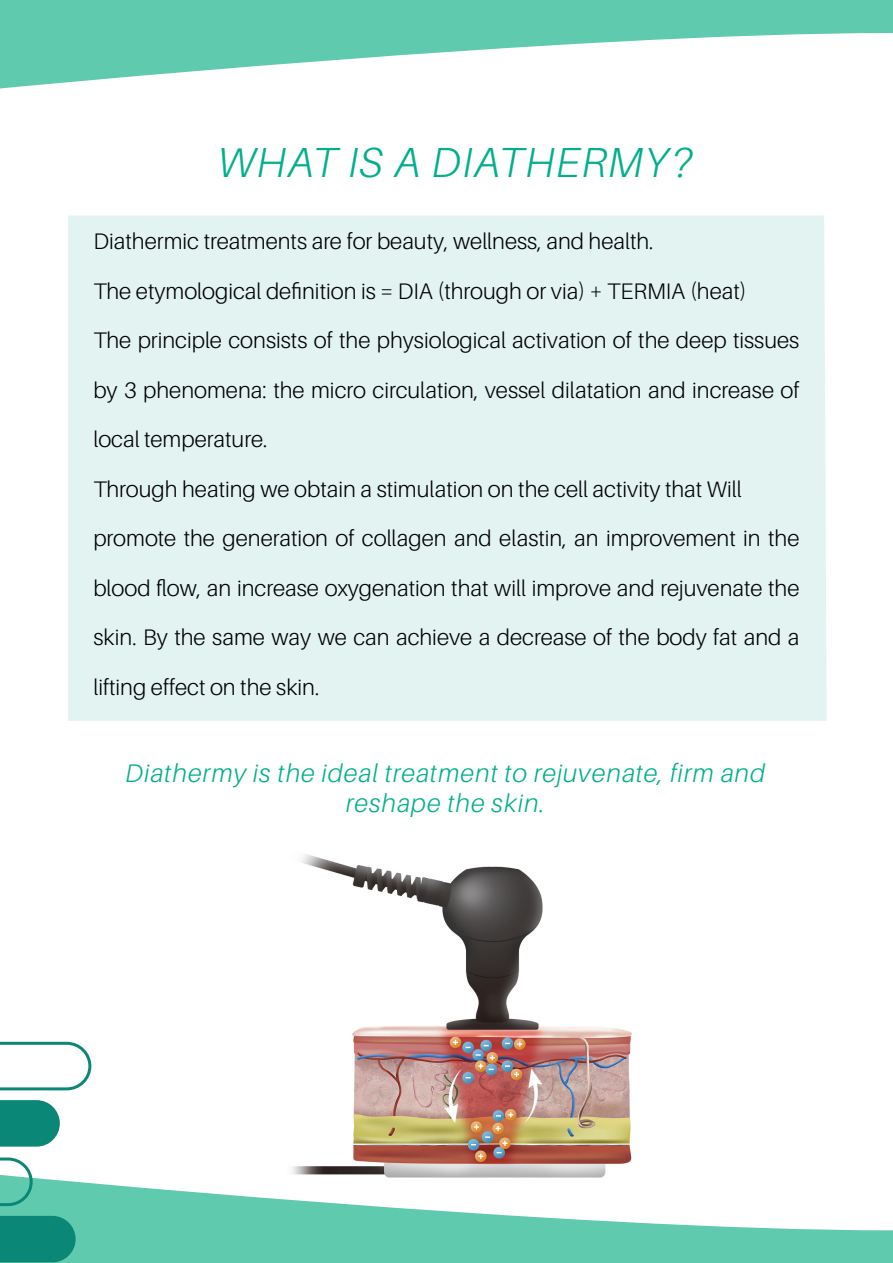
<style>
.page{position:relative;width:893px;height:1263px;background:#fff}
.page>*{position:absolute;margin:0;border:0;box-sizing:border-box;transform-origin:0 0}
.t1{font:italic 300 42px "Aileron";letter-spacing:.04em;color:#00af8c}
.t2{font:italic 300 25.5px "Aileron";letter-spacing:.04em;color:#00af8c}
.t3{font:300 22.5px "Aileron";color:#000}
</style>
<div class="page">
<svg style="left:0;top:0;width:892px;height:88px;fill:#5fcaae"></svg>
<svg style="left:892px;top:0;width:1px;height:33px"></svg>
<div style="left:68px;top:215px;width:759px;height:506px;background:#e3f3f2"></div>
<svg style="left:0;top:1178px;width:892px;height:85px;fill:#5fcaae"></svg>
<svg style="left:892px;top:1230px;width:1px;height:33px"></svg>
<svg style="left:0;top:1100px;width:60px;height:46px;background:#1e9181"></svg>
<svg style="left:0;top:1042px;width:91px;height:48px"></svg>
<svg style="left:0;top:1216px;width:76px;height:46px;background:#0f8b79"></svg>
<svg style="left:0;top:1157px;width:33px;height:49px"></svg>
<img style="left:256px;top:854px;width:399px;height:328px">
<p class="t1" style="left:217px;top:139px;width:478px">WHAT IS A DIATHERMY?</p>
<p class="t3" style="left:93px;top:229px;width:562px">Diathermic treatments are for beauty, wellness, and health.</p>
<p class="t3" style="left:93px;top:278px;width:655px">The etymological definition is = DIA (through or via) + TERMIA (heat)</p>
<p class="t3" style="left:93px;top:328px;width:707px">The principle consists of the physiological activation of the deep tissues</p>
<p class="t3" style="left:93px;top:377px;width:708px">by 3 phenomena: the micro circulation, vessel dilatation and increase of</p>
<p class="t3" style="left:93px;top:427px;width:176px">local temperature.</p>
<p class="t3" style="left:93px;top:476px;width:650px">Through heating we obtain a stimulation on the cell activity that Will</p>
<p class="t3" style="left:93px;top:526px;width:708px">promote the generation of collagen and elastin, an improvement in the</p>
<p class="t3" style="left:93px;top:575px;width:708px">blood flow, an increase oxygenation that will improve and rejuvenate the</p>
<p class="t3" style="left:93px;top:625px;width:707px">skin. By the same way we can achieve a decrease of the body fat and a</p>
<p class="t3" style="left:93px;top:674px;width:227px">lifting effect on the skin.</p>
<p class="t2" style="left:125px;top:759px;width:641px">Diathermy is the ideal treatment to rejuvenate, firm and</p>
<p class="t2" style="left:346px;top:789px;width:200px">reshape the skin.</p>
</div>
